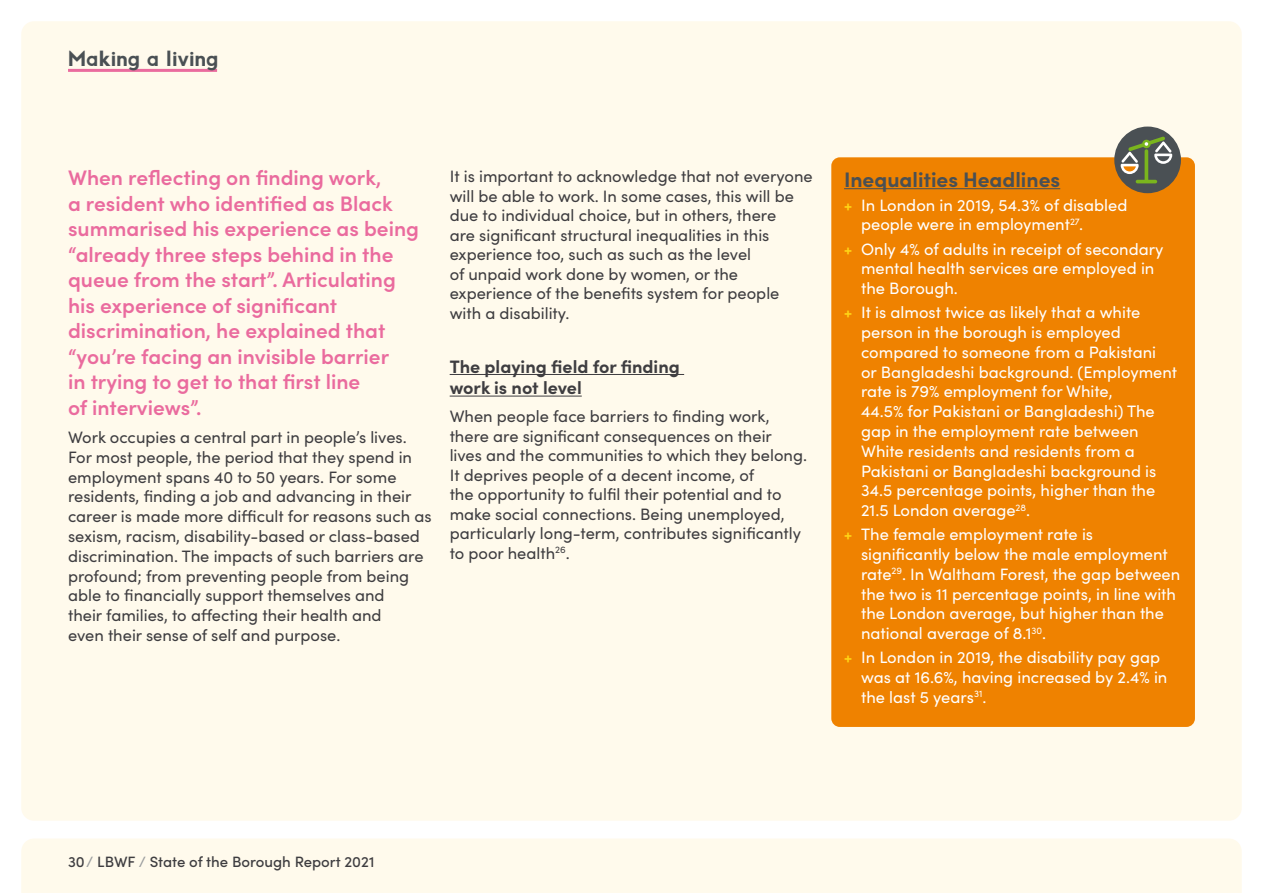
<style>
.page{position:relative;width:1263px;height:893px;background:#fff}
.page>*{position:absolute;margin:0;border:0;box-sizing:border-box;transform-origin:0 0}
.t1{font:600 21px/25.5px "Sofia Pro";color:#ea6b9e}
.t2{font:700 21px "Sofia Pro";color:#4a5054}
.t3{font:21px "Abside";color:#4a5054}
.t4{font:700 18px/21.6px "Sofia Pro";color:#3e3d40}
.t5{font:16.5px/19.5px "Sofia Pro";color:#3e3d40}
.t6{font:16.5px/19.8px "Sofia Pro";color:#fff}
.t7{font:500 15px "Sofia Pro";color:#3e3d40}
.s1{font-weight:700;color:#ffd516}
.s2{color:#9c9e9f}
</style>
<div class="page">
<div style="left:21px;top:839px;width:1221px;height:54px;background:#fffaec"></div>
<div style="left:21px;top:21px;width:1221px;height:800px;background:#fffaec;border-radius:13px"></div>
<hr style="left:450px;top:374px;width:234px;height:1px;background:#3e3d40">
<hr style="left:450px;top:396px;width:132px;height:1px;background:#3e3d40">
<div style="left:831px;top:157px;width:364px;height:570px;background:#ef8200;border-radius:9px"></div>
<hr style="left:844px;top:188px;width:216px;height:1px;background:#4a5054">
<div style="left:1114px;top:127px;width:67px;height:66px;background:#4a5054;border-radius:50%"></div>
<svg style="left:1121px;top:136px;width:51px;height:47px"></svg>
<hr style="left:68px;top:69px;width:149px;height:3px;background:#ea6b9e">
<p class="t3" style="left:68px;top:45px;width:152px">Making a living</p>
<p class="t1" style="left:68px;top:164px;width:352px">When refecting on fnding work,<br>a resident who identifed as Black summarised his experience as being “already three steps behind in the queue from the start”. Articulating his experience of signifcant discrimination, he explained that “you’re facing an invisible barrier<br>in trying to get to that frst line<br>of interviews”.</p>
<p class="t5" style="left:68px;top:426px;width:365px">Work occupies a central part in people’s lives.<br>For most people, the period that they spend in employment spans 40 to 50 years. For some residents, fnding a job and advancing in their career is made more difcult for reasons such as sexism, racism, disability-based or class-based discrimination. The impacts of such barriers are profound; from preventing people from being able to fnancially support themselves and<br>their families, to afecting their health and<br>even their sense of self and purpose.</p>
<p class="t5" style="left:450px;top:166px;width:365px">It is important to acknowledge that not everyone will be able to work. In some cases, this will be due to individual choice, but in others, there<br>are signifcant structural inequalities in this experience too, such as such as the level<br>of unpaid work done by women, or the experience of the benefts system for people with a disability.</p>
<p class="t4" style="left:450px;top:354px;width:232px">The playing feld for fnding work is not level</p>
<p class="t5" style="left:450px;top:406px;width:359px">When people face barriers to fnding work, there are signifcant consequences on their lives and the communities to which they belong.<br>It deprives people of a decent income, of<br>the opportunity to fulfl their potential and to make social connections. Being unemployed, particularly long-term, contributes signifcantly to poor health<sup>26</sup>.</p>
<p class="t2" style="left:844px;top:163px;width:218px">Inequalities Headlines</p>
<p class="t6" style="left:861px;top:194px;width:268px;text-indent:-17px"><span class="s1">+</span> In London in 2019, 54.3% of disabled people were in employment<sup>27</sup>.</p>
<p class="t6" style="left:861px;top:238px;width:304px;text-indent:-17px"><span class="s1">+</span> Only 4% of adults in receipt of secondary mental health services are employed in the Borough.</p>
<p class="t6" style="left:861px;top:302px;width:317px;text-indent:-17px"><span class="s1">+</span> It is almost twice as likely that a white person in the borough is employed compared to someone from a Pakistani<br>or Bangladeshi background. (Employment rate is 79% employment for White,<br>44.5% for Pakistani or Bangladeshi) The gap in the employment rate between White residents and residents from a Pakistani or Bangladeshi background is 34.5 percentage points, higher than the 21.5 London average<sup>28</sup>.</p>
<p class="t6" style="left:861px;top:524px;width:321px;text-indent:-17px"><span class="s1">+</span> The female employment rate is signifcantly below the male employment rate<sup>29</sup>. In Waltham Forest, the gap between the two is 11 percentage points, in line with the London average, but higher than the national average of 8.1<sup>30</sup>.</p>
<p class="t6" style="left:861px;top:647px;width:308px;text-indent:-17px"><span class="s1">+</span> In London in 2019, the disability pay gap was at 16.6%, having increased by 2.4% in the last 5 years<sup>31</sup>.</p>
<p class="t7" style="left:68px;top:851px;width:308px">30<span class="s2">/</span> LBWF <span class="s2">/</span> State of the Borough Report 2021</p>
</div>
